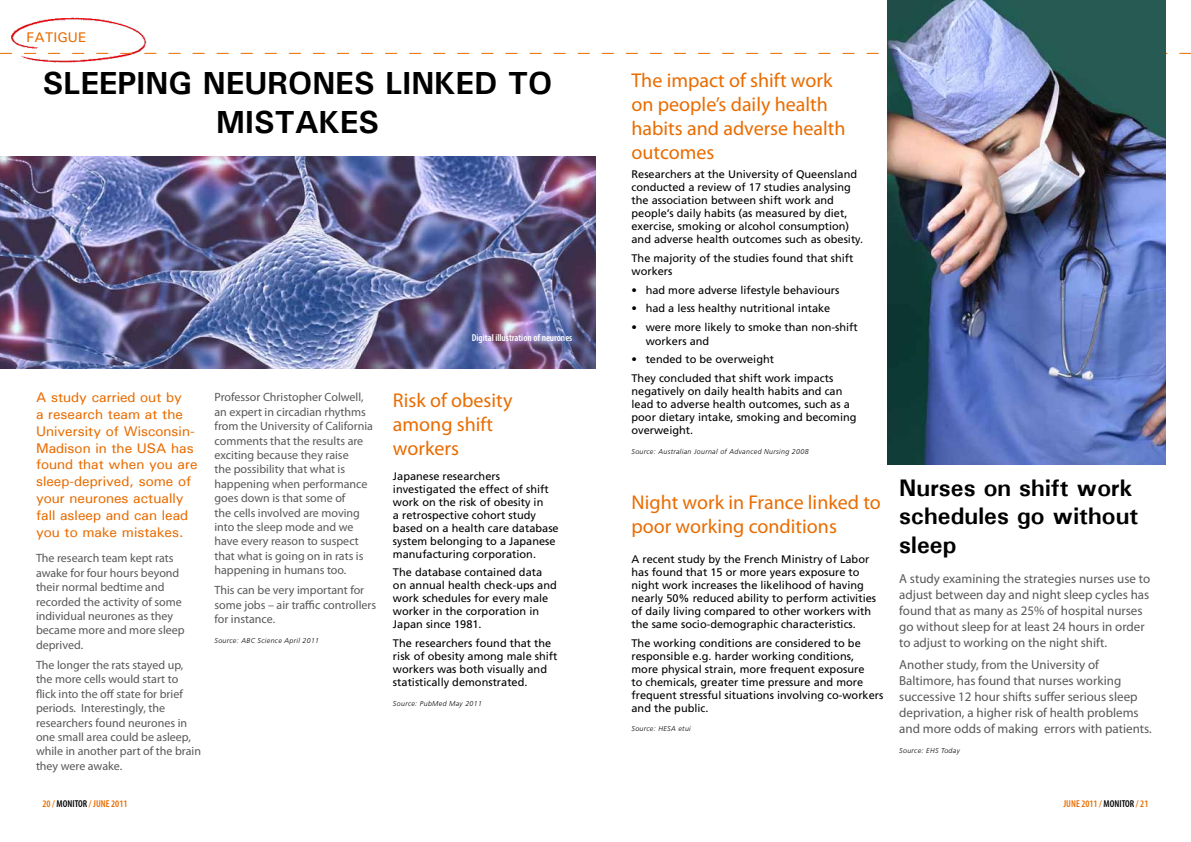
<style>
.page{position:relative;width:1191px;height:842px;background:#fff}
.page>*{position:absolute;margin:0;border:0;box-sizing:border-box;transform-origin:0 0}
.t1{font:700 32px/38.4px "Utah";color:#000;text-align:center}
.t2{font:700 24px/28.8px "Utah";color:#000}
.t3{font:20px/24px "Myriad Pro";color:#e96c00}
.t4{font:14px/16.8px "Utah";color:#e96c00}
.t5{font:13px/16px "Myriad Pro";color:#58585a}
.t6{font:12px/14.4px "Myriad Pro";color:#58585a}
.t7{font:11px/13px "Frutiger";color:#000}
.t8{font:600 condensed 10px "Myriad Pro";color:#e96c00}
.t9{font:600 condensed 10px "Myriad Pro";color:#fff}
.t10{font:italic 300 7px "Frutiger";letter-spacing:.05em;color:#000}
.s1{color:#000}
</style>
<div class="page">
<img style="left:10px;top:17px;width:137px;height:46px">
<img style="left:0;top:157px;width:595px;height:212px">
<svg style="left:0;top:53px;width:1191px;height:1px"></svg>
<img style="left:887px;top:0;width:278px;height:465px">
<p class="t4" style="left:27px;top:28px;width:61px">FATIGUE</p>
<h1 class="t1" style="left:43px;top:64px;width:511px">Sleeping neurones linked to mistakes</h1>
<p class="t9" style="left:472px;top:332px;width:102px">Digital illustration of neurones</p>
<p class="t4" style="left:36px;top:389px;width:163px">A study carried out by<br>a research team at the<br>University of Wisconsin-<br>Madison in the USA has found that when you are sleep-deprived, some of your neurones actually fall asleep and can lead you to make mistakes.</p>
<p class="t6" style="left:36px;top:551px;width:150px">The research team kept rats awake for four hours beyond their normal bedtime and recorded the activity of some individual neurones as they became more and more sleep deprived.</p>
<p class="t6" style="left:36px;top:657px;width:166px">The longer the rats stayed up, the more cells would start to flick into the off state for brief periods. Interestingly, the researchers found neurones in one small area could be asleep, while in another part of the brain they were awake.</p>
<p class="t6" style="left:214px;top:390px;width:160px">Professor Christopher Colwell, an expert in circadian rhythms from the University of California comments that the results are exciting because they raise<br>the possibility that what is happening when performance goes down is that some of<br>the cells involved are moving into the sleep mode and we have every reason to suspect that what is going on in rats is happening in humans too.</p>
<p class="t6" style="left:214px;top:583px;width:163px">This can be very important for some jobs – air traffic controllers for instance.</p>
<p class="t10" style="left:214px;top:636px;width:106px">Source: ABC Science April 2011</p>
<h3 class="t3" style="left:393px;top:388px;width:121px">Risk of obesity among shift workers</h3>
<p class="t7" style="left:393px;top:469px;width:167px">Japanese researchers investigated the effect of shift work on the risk of obesity in<br>a retrospective cohort study based on a health care database system belonging to a Japanese manufacturing corporation.</p>
<p class="t7" style="left:393px;top:566px;width:165px">The database contained data on annual health check-ups and work schedules for every male worker in the corporation in<br>Japan since 1981.</p>
<p class="t7" style="left:393px;top:637px;width:166px">The researchers found that the risk of obesity among male shift workers was both visually and statistically demonstrated.</p>
<p class="t10" style="left:393px;top:699px;width:91px">Source: PubMed May 2011</p>
<h3 class="t3" style="left:631px;top:68px;width:216px">The impact of shift work on people’s daily health habits and adverse health outcomes</h3>
<p class="t7" style="left:631px;top:168px;width:233px">Researchers at the University of Queensland conducted a review of 17 studies analysing the association between shift work and people’s daily habits (as measured by diet, exercise, smoking or alcohol consumption) and adverse health outcomes such as obesity.</p>
<p class="t7" style="left:631px;top:251px;width:223px">The majority of the studies found that shift workers</p>
<p class="t7" style="left:631px;top:283px;width:209px">• had more adverse lifestyle behaviours</p>
<p class="t7" style="left:631px;top:302px;width:200px">• had a less healthy nutritional intake</p>
<p class="t7" style="left:645px;top:321px;width:214px;text-indent:-14px">• were more likely to smoke than non-shift workers and</p>
<p class="t7" style="left:631px;top:350px;width:203px;line-height:18.7px">• tended to be overweight<br>They concluded that shift work impacts</p>
<p class="t7" style="left:631px;top:385px;width:226px">negatively on daily health habits and can lead to adverse health outcomes, such as a poor dietary intake, smoking and becoming overweight.</p>
<p class="t10" style="left:631px;top:447px;width:178px">Source: Australian Journal of Advanced Nursing 2008</p>
<h3 class="t3" style="left:631px;top:490px;width:251px">Night work in France linked to poor working conditions</h3>
<p class="t7" style="left:631px;top:553px;width:246px">A recent study by the French Ministry of Labor has found that 15 or more years exposure to night work increases the likelihood of having nearly 50% reduced ability to perform activities of daily living compared to other workers with the same socio-demographic characteristics.</p>
<p class="t7" style="left:631px;top:636px;width:253px">The working conditions are considered to be responsible e.g. harder working conditions, more physical strain, more frequent exposure<br>to chemicals, greater time pressure and more frequent stressful situations involving co-workers and the public.</p>
<p class="t10" style="left:631px;top:725px;width:61px">Source: HESA etui</p>
<h2 class="t2" style="left:899px;top:473px;width:241px">Nurses on shift work schedules go without sleep</h2>
<p class="t5" style="left:899px;top:571px;width:252px">A study examining the strategies nurses use to adjust between day and night sleep cycles has found that as many as 25% of hospital nurses go without sleep for at least 24 hours in order to adjust to working on the night shift.</p>
<p class="t5" style="left:899px;top:656px;width:254px">Another study, from the University of Baltimore, has found that nurses working successive 12 hour shifts suffer serious sleep deprivation, a higher risk of health problems and more odds of making errors with patients.</p>
<p class="t10" style="left:899px;top:746px;width:62px">Source: EHS Today</p>
<p class="t8" style="left:43px;top:798px;width:86px">20 / <span class="s1">MONITOR</span> / JUNE 2011</p>
<p class="t8" style="left:1063px;top:798px;width:86px">JUNE 2011 / <span class="s1">MONITOR</span> / 21</p>
</div>
